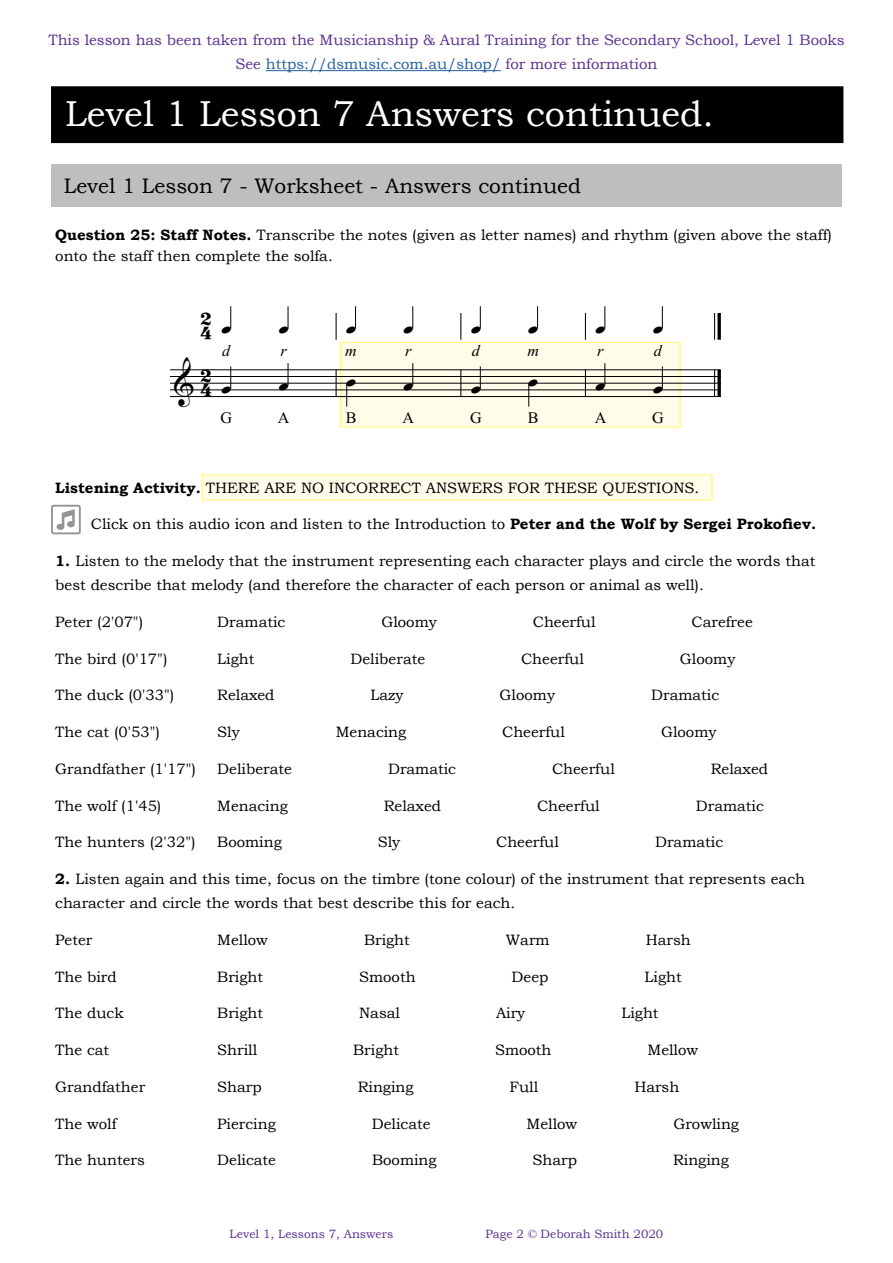
<style>
.page{position:relative;width:893px;height:1263px;background:#fff}
.page>*{position:absolute;margin:0;border:0;box-sizing:border-box;transform-origin:0 0}
.t1{font:36px "Bookman Old Style";color:#fff}
.t2{font:26.7px/43.3px "Opus Std";color:#000}
.t3{font:21px "Bookman Old Style";color:#000}
.t4{font:italic 16.05px "Times New Roman";color:#000}
.t5{font:16.05px "Times New Roman";color:#000}
.t6{font:15px/24px "Bookman Old Style";color:#000}
.t7{font:15px/24px "Bookman Old Style";color:#58308f;text-align:center}
.t8{font:12px "Bookman Old Style";color:#58308f}
.s1{color:#215e9e}
.s2{font-weight:700}
</style>
<div class="page">
<hr style="left:266px;top:70px;width:235px;height:1px;background:#215e9e">
<div style="left:202px;top:475px;width:510px;height:25px;background:#fffde9;border:1px solid #fff577"></div>
<div style="left:340px;top:342px;width:340px;height:85px;background:#fffde9;border:1px solid #fff577"></div>
<div style="left:51px;top:164px;width:791px;height:42px;background:#bcbec0"></div>
<div style="left:52px;top:87px;width:791px;height:55px;background:#000"></div>
<div style="left:51px;top:86px;width:792px;height:57px;border:2px solid #000"></div>
<svg style="left:336px;top:313px;width:1px;height:27px"></svg>
<svg style="left:336px;top:370px;width:1px;height:26px"></svg>
<svg style="left:460px;top:313px;width:1px;height:27px"></svg>
<svg style="left:460px;top:370px;width:1px;height:26px"></svg>
<svg style="left:585px;top:313px;width:1px;height:27px"></svg>
<svg style="left:585px;top:370px;width:1px;height:26px"></svg>
<svg style="left:714px;top:313px;width:1px;height:27px"></svg>
<svg style="left:717px;top:313px;width:4px;height:27px"></svg>
<svg style="left:714px;top:370px;width:1px;height:26px"></svg>
<svg style="left:717px;top:370px;width:4px;height:26px"></svg>
<hr style="left:170px;top:396px;width:551px;height:1px;background:#000">
<hr style="left:170px;top:390px;width:551px;height:1px;background:#000">
<hr style="left:170px;top:383px;width:551px;height:1px;background:#000">
<hr style="left:170px;top:376px;width:551px;height:1px;background:#000">
<hr style="left:170px;top:369px;width:551px;height:1px;background:#000">
<svg style="left:230px;top:306px;width:1px;height:23px"></svg>
<svg style="left:288px;top:306px;width:1px;height:23px"></svg>
<svg style="left:355px;top:306px;width:1px;height:23px"></svg>
<svg style="left:412px;top:306px;width:1px;height:23px"></svg>
<svg style="left:480px;top:306px;width:1px;height:23px"></svg>
<svg style="left:537px;top:306px;width:1px;height:23px"></svg>
<svg style="left:605px;top:306px;width:1px;height:23px"></svg>
<svg style="left:662px;top:306px;width:1px;height:23px"></svg>
<svg style="left:230px;top:366px;width:1px;height:23px"></svg>
<svg style="left:288px;top:363px;width:1px;height:22px"></svg>
<svg style="left:346px;top:384px;width:1px;height:23px"></svg>
<svg style="left:412px;top:363px;width:1px;height:22px"></svg>
<svg style="left:480px;top:366px;width:1px;height:23px"></svg>
<svg style="left:528px;top:384px;width:1px;height:23px"></svg>
<svg style="left:605px;top:363px;width:1px;height:22px"></svg>
<svg style="left:662px;top:366px;width:1px;height:23px"></svg>
<svg style="left:51px;top:505px;width:30px;height:29px"></svg>
<p class="t7" style="left:48px;top:28px;width:798px">This lesson has been taken from the Musicianship &amp; Aural Training for the Secondary School, Level 1 Books<br>See <span class="s1">https://dsmusic.com.au/shop/</span> for more information</p>
<h1 class="t1" style="left:65px;top:91px;width:650px">Level 1 Lesson 7 Answers continued.</h1>
<h3 class="t3" style="left:64px;top:172px;width:519px">Level 1 Lesson 7 - Worksheet - Answers continued</h3>
<p class="t6" style="left:55px;top:224px;width:778px;line-height:21px"><span class="s2">Question 25: Staff Notes.</span> Transcribe the notes (given as letter names) and rhythm (given above the staff) onto the staff then complete the solfa.</p>
<h2 class="t2" style="left:201px;top:288px;width:13px">2</h2>
<h2 class="t2" style="left:201px;top:302px;width:13px">4<br>2</h2>
<h2 class="t2" style="left:222px;top:299px;width:13px">œ</h2>
<h2 class="t2" style="left:279px;top:299px;width:13px">œ</h2>
<h2 class="t2" style="left:347px;top:299px;width:13px">œ</h2>
<h2 class="t2" style="left:404px;top:299px;width:13px">œ</h2>
<h2 class="t2" style="left:471px;top:299px;width:13px">œ</h2>
<h2 class="t2" style="left:529px;top:299px;width:13px">œ</h2>
<h2 class="t2" style="left:596px;top:299px;width:13px">œ</h2>
<h2 class="t2" style="left:653px;top:299px;width:13px">œ</h2>
<p class="t4" style="left:222px;top:341px;width:10px">d</p>
<p class="t4" style="left:280px;top:341px;width:8px">r</p>
<p class="t4" style="left:345px;top:341px;width:13px">m</p>
<p class="t4" style="left:405px;top:341px;width:8px">r</p>
<p class="t4" style="left:472px;top:341px;width:10px">d</p>
<p class="t4" style="left:527px;top:341px;width:13px">m</p>
<p class="t4" style="left:597px;top:341px;width:8px">r</p>
<p class="t4" style="left:654px;top:341px;width:10px">d</p>
<h2 class="t2" style="left:174px;top:359px;width:60px">&amp;4œ</h2>
<h2 class="t2" style="left:279px;top:356px;width:13px">œ</h2>
<h2 class="t2" style="left:347px;top:352px;width:13px">œ</h2>
<h2 class="t2" style="left:404px;top:356px;width:13px">œ</h2>
<h2 class="t2" style="left:471px;top:359px;width:13px">œ</h2>
<h2 class="t2" style="left:529px;top:352px;width:13px">œ</h2>
<h2 class="t2" style="left:596px;top:356px;width:13px">œ</h2>
<h2 class="t2" style="left:653px;top:359px;width:13px">œ</h2>
<p class="t5" style="left:221px;top:408px;width:13px">G</p>
<p class="t5" style="left:278px;top:408px;width:13px">A</p>
<p class="t5" style="left:346px;top:408px;width:12px">B</p>
<p class="t5" style="left:403px;top:408px;width:13px">A</p>
<p class="t5" style="left:470px;top:408px;width:13px">G</p>
<p class="t5" style="left:528px;top:408px;width:12px">B</p>
<p class="t5" style="left:595px;top:408px;width:13px">A</p>
<p class="t5" style="left:652px;top:408px;width:13px">G</p>
<p class="t6" style="left:55px;top:476px;width:645px"><span class="s2">Listening Activity.</span> THERE ARE NO INCORRECT ANSWERS FOR THESE QUESTIONS.</p>
<p class="t6" style="left:91px;top:512px;width:727px">Click on this audio icon and listen to the Introduction to <span class="s2">Peter and the Wolf by Sergei Prokofiev.</span></p>
<p class="t6" style="left:55px;top:549px;width:762px"><span class="s2">1.</span> Listen to the melody that the instrument representing each character plays and circle the words that best describe that melody (and therefore the character of each person or animal as well).</p>
<p class="t6" style="left:55px;top:610px;width:89px">Peter (2'07")</p>
<p class="t6" style="left:217px;top:610px;width:70px">Dramatic</p>
<p class="t6" style="left:381px;top:610px;width:57px">Gloomy</p>
<p class="t6" style="left:533px;top:610px;width:64px">Cheerful</p>
<p class="t6" style="left:692px;top:610px;width:63px">Carefree</p>
<p class="t6" style="left:55px;top:647px;width:114px">The bird (0'17")</p>
<p class="t6" style="left:217px;top:647px;width:39px">Light</p>
<p class="t6" style="left:350px;top:647px;width:76px">Deliberate</p>
<p class="t6" style="left:521px;top:647px;width:64px">Cheerful</p>
<p class="t6" style="left:680px;top:647px;width:57px">Gloomy</p>
<p class="t6" style="left:55px;top:683px;width:121px">The duck (0'33")</p>
<p class="t6" style="left:217px;top:683px;width:59px">Relaxed</p>
<p class="t6" style="left:371px;top:683px;width:35px">Lazy</p>
<p class="t6" style="left:500px;top:683px;width:57px">Gloomy</p>
<p class="t6" style="left:651px;top:683px;width:70px">Dramatic</p>
<p class="t6" style="left:55px;top:720px;width:106px">The cat (0'53")</p>
<p class="t6" style="left:217px;top:720px;width:24px">Sly</p>
<p class="t6" style="left:336px;top:720px;width:72px">Menacing</p>
<p class="t6" style="left:502px;top:720px;width:64px">Cheerful</p>
<p class="t6" style="left:661px;top:720px;width:57px">Gloomy</p>
<p class="t6" style="left:55px;top:757px;width:142px">Grandfather (1'17")</p>
<p class="t6" style="left:217px;top:757px;width:76px">Deliberate</p>
<p class="t6" style="left:388px;top:757px;width:70px">Dramatic</p>
<p class="t6" style="left:552px;top:757px;width:64px">Cheerful</p>
<p class="t6" style="left:711px;top:757px;width:59px">Relaxed</p>
<p class="t6" style="left:55px;top:794px;width:108px">The wolf (1'45)</p>
<p class="t6" style="left:217px;top:794px;width:72px">Menacing</p>
<p class="t6" style="left:384px;top:794px;width:59px">Relaxed</p>
<p class="t6" style="left:537px;top:794px;width:64px">Cheerful</p>
<p class="t6" style="left:696px;top:794px;width:70px">Dramatic</p>
<p class="t6" style="left:55px;top:830px;width:142px">The hunters (2'32")</p>
<p class="t6" style="left:217px;top:830px;width:66px">Booming</p>
<p class="t6" style="left:378px;top:830px;width:24px">Sly</p>
<p class="t6" style="left:496px;top:830px;width:64px">Cheerful</p>
<p class="t6" style="left:655px;top:830px;width:70px">Dramatic</p>
<p class="t6" style="left:55px;top:867px;width:751px"><span class="s2">2.</span> Listen again and this time, focus on the timbre (tone colour) of the instrument that represents each character and circle the words that best describe this for each.</p>
<p class="t6" style="left:55px;top:928px;width:39px">Peter</p>
<p class="t6" style="left:217px;top:928px;width:52px">Mellow</p>
<p class="t6" style="left:364px;top:928px;width:47px">Bright</p>
<p class="t6" style="left:506px;top:928px;width:45px">Warm</p>
<p class="t6" style="left:646px;top:928px;width:47px">Harsh</p>
<p class="t6" style="left:55px;top:965px;width:63px">The bird</p>
<p class="t6" style="left:217px;top:965px;width:47px">Bright</p>
<p class="t6" style="left:359px;top:965px;width:58px">Smooth</p>
<p class="t6" style="left:512px;top:965px;width:38px">Deep</p>
<p class="t6" style="left:644px;top:965px;width:39px">Light</p>
<p class="t6" style="left:55px;top:1001px;width:70px">The duck</p>
<p class="t6" style="left:217px;top:1001px;width:47px">Bright</p>
<p class="t6" style="left:359px;top:1001px;width:42px">Nasal</p>
<p class="t6" style="left:496px;top:1001px;width:31px">Airy</p>
<p class="t6" style="left:621px;top:1001px;width:39px">Light</p>
<p class="t6" style="left:55px;top:1038px;width:55px">The cat</p>
<p class="t6" style="left:217px;top:1038px;width:41px">Shrill</p>
<p class="t6" style="left:353px;top:1038px;width:47px">Bright</p>
<p class="t6" style="left:495px;top:1038px;width:58px">Smooth</p>
<p class="t6" style="left:647px;top:1038px;width:52px">Mellow</p>
<p class="t6" style="left:55px;top:1075px;width:91px">Grandfather</p>
<p class="t6" style="left:217px;top:1075px;width:46px">Sharp</p>
<p class="t6" style="left:358px;top:1075px;width:57px">Ringing</p>
<p class="t6" style="left:509px;top:1075px;width:30px">Full</p>
<p class="t6" style="left:634px;top:1075px;width:46px">Harsh</p>
<p class="t6" style="left:55px;top:1112px;width:63px">The wolf</p>
<p class="t6" style="left:217px;top:1112px;width:60px">Piercing</p>
<p class="t6" style="left:372px;top:1112px;width:60px">Delicate</p>
<p class="t6" style="left:527px;top:1112px;width:52px">Mellow</p>
<p class="t6" style="left:673px;top:1112px;width:67px">Growling</p>
<p class="t6" style="left:55px;top:1148px;width:91px">The hunters</p>
<p class="t6" style="left:217px;top:1148px;width:60px">Delicate</p>
<p class="t6" style="left:372px;top:1148px;width:66px">Booming</p>
<p class="t6" style="left:533px;top:1148px;width:46px">Sharp</p>
<p class="t6" style="left:673px;top:1148px;width:57px">Ringing</p>
<p class="t8" style="left:230px;top:1226px;width:165px">Level 1, Lessons 7, Answers</p>
<p class="t8" style="left:485px;top:1226px;width:179px">Page 2 © Deborah Smith 2020</p>
</div>
